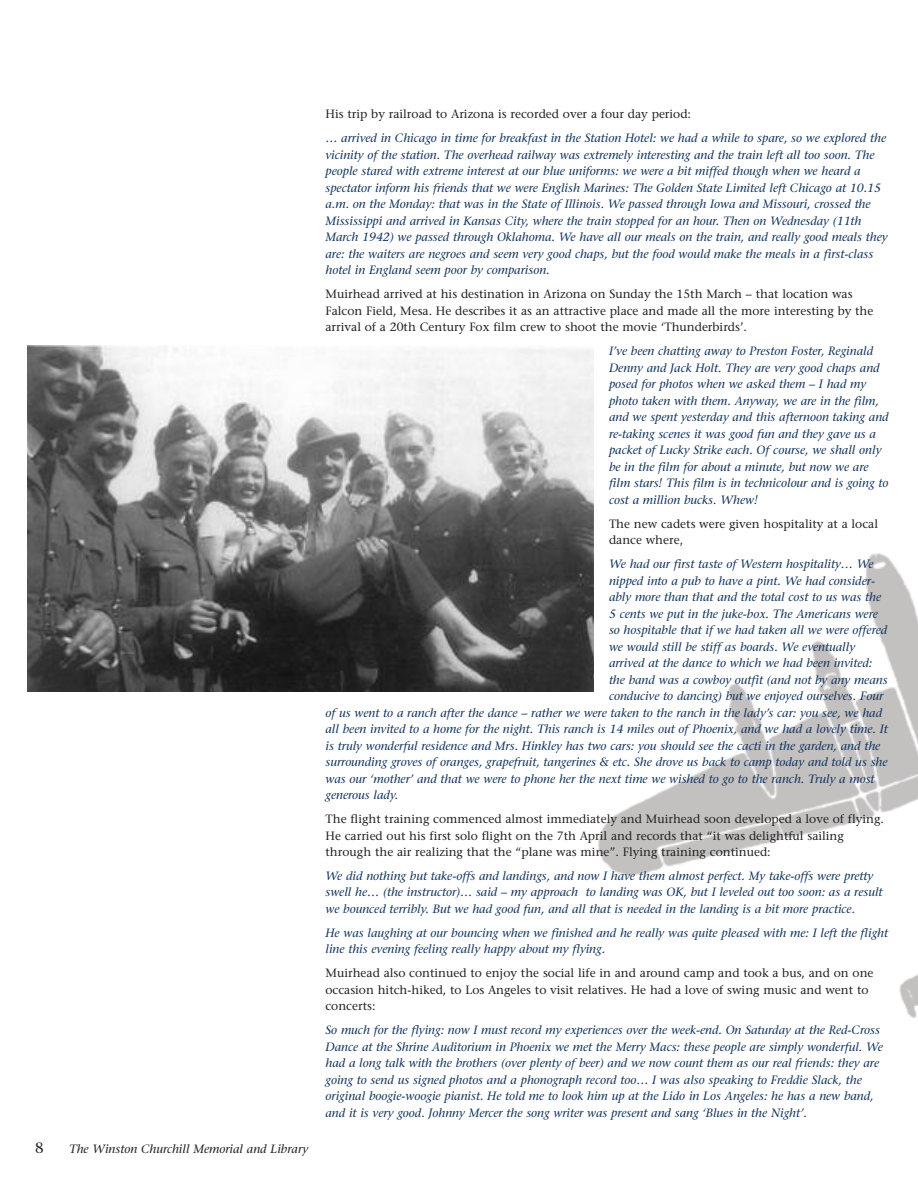
<style>
.page{position:relative;width:918px;height:1188px;background:#fff}
.page>*{position:absolute;margin:0;border:0;box-sizing:border-box;transform-origin:0 0}
.t1{font:15px "Stone Serif";color:#231f20}
.t2{font:italic 12px/16.5px "Stone Serif";color:#12345e}
.t3{font:12px/16.5px "Stone Serif";color:#231f20}
.t4{font:italic 12px "Stone Serif";color:#231f20}
</style>
<div class="page">
<img style="left:598px;top:553px;width:320px;height:465px">
<img style="left:27px;top:346px;width:567px;height:346px">
<p class="t1" style="left:35px;top:1142px;width:10px">8</p>
<p class="t4" style="left:69px;top:1144px;width:241px">The Winston Churchill Memorial and Library</p>
<p class="t3" style="left:325px;top:107px;width:367px">His trip by railroad to Arizona is recorded over a four day period:</p>
<p class="t2" style="left:325px;top:131px;width:564px">… arrived in Chicago in time for breakfast in the Station Hotel: we had a while to spare, so we explored the vicinity of the station. The overhead railway was extremely interesting and the train left all too soon. The people stared with extreme interest at our blue uniforms: we were a bit miffed though when we heard a spectator inform his friends that we were English Marines: The Golden State Limited left Chicago at 10.15 a.m. on the Monday: that was in the State of Illinois. We passed through Iowa and Missouri, crossed the Mississippi and arrived in Kansas City, where the train stopped for an hour. Then on Wednesday (11th March 1942) we passed through Oklahoma. We have all our meals on the train, and really good meals they are: the waiters are negroes and seem very good chaps, but the food would make the meals in a first-class hotel in England seem poor by comparison.</p>
<p class="t3" style="left:326px;top:287px;width:549px">Muirhead arrived at his destination in Arizona on Sunday the 15th March – that location was<br>Falcon Field, Mesa. He describes it as an attractive place and made all the more interesting by the arrival of a 20th Century Fox film crew to shoot the movie ‘Thunderbirds’.</p>
<p class="t2" style="left:609px;top:344px;width:281px">I’ve been chatting away to Preston Foster, Reginald Denny and Jack Holt. They are very good chaps and posed for photos when we asked them – I had my photo taken with them. Anyway, we are in the film, and we spent yesterday and this afternoon taking and re-taking scenes it was good fun and they gave us a packet of Lucky Strike each. Of course, we shall only be in the film for about a minute, but now we are film stars! This film is in technicolour and is going to cost a million bucks. Whew!</p>
<p class="t3" style="left:609px;top:516px;width:271px">The new cadets were given hospitality at a local dance where,</p>
<p class="t2" style="left:609px;top:557px;width:266px">We had our first taste of Western hospitality… We</p>
<p class="t2" style="left:609px;top:573px;width:267px">nipped into a pub to have a pint. We had consider-</p>
<p class="t2" style="left:609px;top:590px;width:274px">ably more than that and the total cost to us was the</p>
<p class="t2" style="left:609px;top:606px;width:270px">5 cents we put in the juke-box. The Americans were</p>
<p class="t2" style="left:609px;top:623px;width:280px">so hospitable that if we had taken all we were offered</p>
<p class="t2" style="left:609px;top:639px;width:248px">we would still be stiff as boards. We eventually</p>
<p class="t2" style="left:609px;top:656px;width:265px">arrived at the dance to which we had been invited:</p>
<p class="t2" style="left:609px;top:672px;width:280px">the band was a cowboy outfit (and not by any means</p>
<p class="t2" style="left:609px;top:689px;width:276px">conducive to dancing) but we enjoyed ourselves. Four</p>
<p class="t2" style="left:326px;top:705px;width:558px">of us went to a ranch after the dance – rather we were taken to the ranch in the lady’s car: you see, we had</p>
<p class="t2" style="left:326px;top:722px;width:564px">all been invited to a home for the night. This ranch is 14 miles out of Phoenix, and we had a lovely time. It</p>
<p class="t2" style="left:326px;top:738px;width:556px">is truly wonderful residence and Mrs. Hinkley has two cars: you should see the cacti in the garden, and the</p>
<p class="t2" style="left:326px;top:755px;width:564px">surrounding groves of oranges, grapefruit, tangerines &amp; etc. She drove us back to camp today and told us she</p>
<p class="t2" style="left:326px;top:771px;width:551px">was our ‘mother’ and that we were to phone her the next time we wished to go to the ranch. Truly a most</p>
<p class="t2" style="left:326px;top:788px;width:74px">generous lady.</p>
<p class="t3" style="left:326px;top:812px;width:560px">The flight training commenced almost immediately and Muirhead soon developed a love of flying.<br>He carried out his first solo flight on the 7th April and records that “it was delightful sailing through the air realizing that the “plane was mine”. Flying training continued:</p>
<p class="t2" style="left:326px;top:869px;width:559px">We did nothing but take-offs and landings, and now I have them almost perfect. My take-offs were pretty swell he… (the instructor)… said – my approach to landing was OK, but I leveled out too soon: as a result we bounced terribly. But we had good fun, and all that is needed in the landing is a bit more practice.</p>
<p class="t2" style="left:326px;top:926px;width:564px">He was laughing at our bouncing when we finished and he really was quite pleased with me: I left the flight line this evening feeling really happy about my flying.</p>
<p class="t3" style="left:326px;top:966px;width:550px">Muirhead also continued to enjoy the social life in and around camp and took a bus, and on one occasion hitch-hiked, to Los Angeles to visit relatives. He had a love of swing music and went to concerts:</p>
<p class="t2" style="left:326px;top:1023px;width:559px">So much for the flying: now I must record my experiences over the week-end. On Saturday at the Red-Cross Dance at the Shrine Auditorium in Phoenix we met the Merry Macs: these people are simply wonderful. We had a long talk with the brothers (over plenty of beer) and we now count them as our real friends: they are going to send us signed photos and a phonograph record too… I was also speaking to Freddie Slack, the original boogie-woogie pianist. He told me to look him up at the Lido in Los Angeles: he has a new band, and it is very good. Johnny Mercer the song writer was present and sang ‘Blues in the Night’.</p>
</div>
